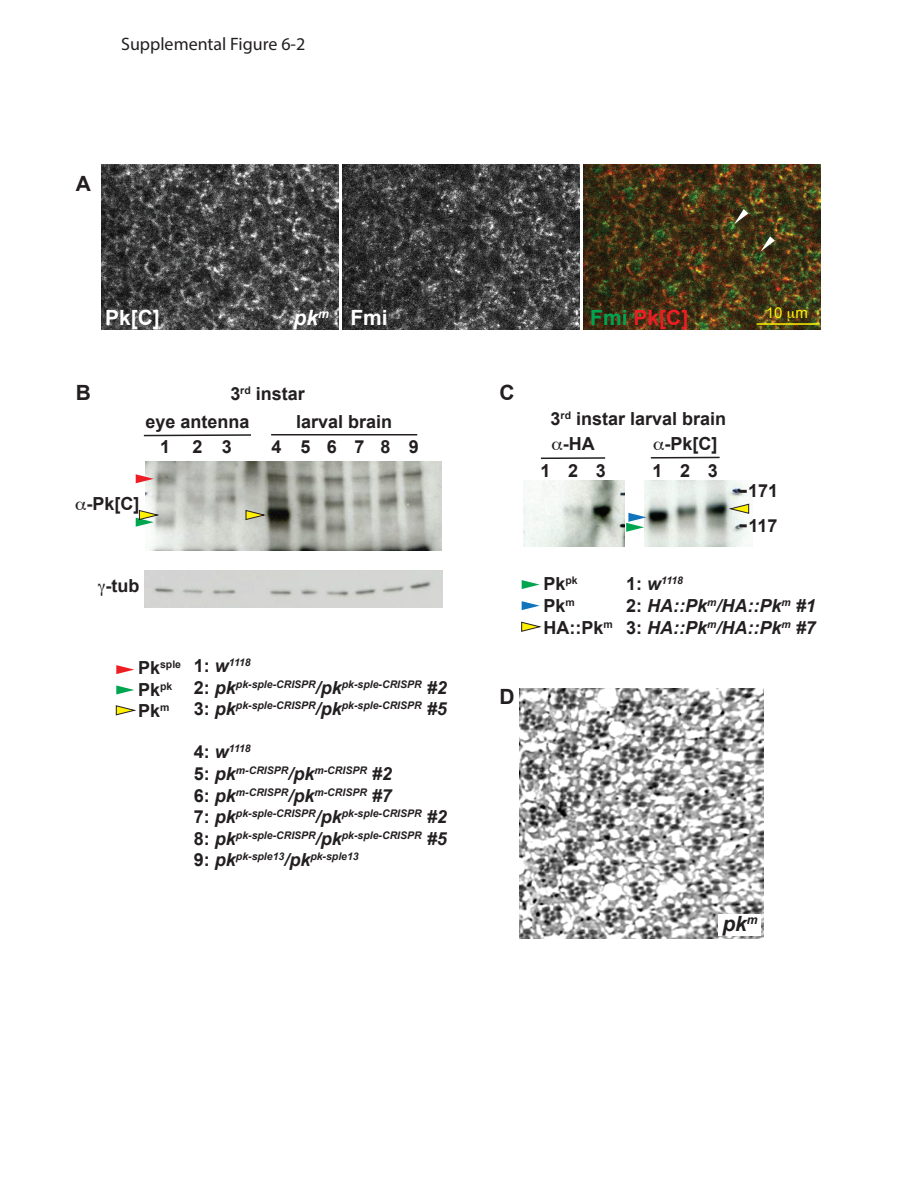
<style>
.page{position:relative;width:918px;height:1188px;background:#fff}
.page>*{position:absolute;margin:0;border:0;box-sizing:border-box;transform-origin:0 0}
.t1{font:700 21px "Arial";color:#fff}
.t2{font:700 21px "Arial";color:#ee1d23}
.t3{font:700 21px "Arial";color:#231f20}
.t4{font:italic 700 21px "Arial";color:#231f20}
.t5{font:italic 700 21px "Arial";color:#fff}
.t6{font:700 18px/21.6px "Arial";color:#231f20}
.t7{font:italic 700 18px/21.6px "Arial";color:#231f20}
.t8{font:18px "Myriad Pro";color:#231f20}
.t9{font:15px "Arial";color:#fff101}
.t10{font:italic 700 12.3px "Arial";color:#fff}
.t11{font:italic 700 10.5px/21.6px "Arial";color:#231f20}
.t12{font:700 10.5px "Arial";color:#231f20}
.s1{color:#00a54f}
.s2{font-size:18px}
.s3{font-style:normal;font-size:18px}
.s4{font-style:normal}
</style>
<div class="page">
<img style="left:583px;top:165px;width:237px;height:165px">
<img style="left:102px;top:165px;width:237px;height:165px">
<img style="left:343px;top:165px;width:237px;height:165px">
<img style="left:523px;top:481px;width:102px;height:65px">
<img style="left:644px;top:481px;width:106px;height:65px">
<img style="left:519px;top:688px;width:244px;height:250px">
<svg style="left:734px;top:209px;width:14px;height:15px"></svg>
<svg style="left:761px;top:236px;width:14px;height:16px"></svg>
<img style="left:146px;top:461px;width:296px;height:89px">
<img style="left:145px;top:570px;width:298px;height:38px">
<svg style="left:143px;top:434px;width:108px;height:3px"></svg>
<hr style="left:271px;top:434px;width:146px;height:1px;background:#231f20">
<svg style="left:136px;top:474px;width:18px;height:9px"></svg>
<svg style="left:246px;top:510px;width:20px;height:10px"></svg>
<svg style="left:116px;top:665px;width:18px;height:9px"></svg>
<svg style="left:116px;top:685px;width:18px;height:9px"></svg>
<svg style="left:116px;top:705px;width:20px;height:10px"></svg>
<hr style="left:541px;top:457px;width:64px;height:2px;background:#231f20">
<hr style="left:651px;top:457px;width:69px;height:2px;background:#231f20">
<svg style="left:729px;top:504px;width:20px;height:10px"></svg>
<svg style="left:740px;top:490px;width:7px;height:3px"></svg>
<svg style="left:740px;top:524px;width:7px;height:3px"></svg>
<div style="left:718px;top:914px;width:42px;height:22px;background:#fff"></div>
<svg style="left:522px;top:580px;width:18px;height:9px"></svg>
<svg style="left:521px;top:622px;width:20px;height:10px"></svg>
<svg style="left:522px;top:601px;width:18px;height:9px"></svg>
<svg style="left:626px;top:513px;width:20px;height:19px"></svg>
<svg style="left:136px;top:510px;width:23px;height:17px"></svg>
<hr style="left:757px;top:323px;width:60px;height:2px;background:#fff101">
<svg style="left:788px;top:312px;width:7px;height:10px"></svg>
<h2 class="t8" style="left:121px;top:33px;width:186px">Supplemental Figure 6-2</h2>
<h1 class="t3" style="left:76px;top:170px;width:17px">A</h1>
<h1 class="t1" style="left:105px;top:304px;width:56px">Pk[C]</h1>
<h1 class="t5" style="left:294px;top:304px;width:26px">pk</h1>
<h1 class="t1" style="left:350px;top:304px;width:39px">Fmi</h1>
<h1 class="t2" style="left:590px;top:304px;width:100px"><span class="s1">Fmi</span> Pk[C]</h1>
<p class="t10" style="left:318px;top:306px;width:12px">m</p>
<h1 class="t3" style="left:76px;top:379px;width:17px">B</h1>
<h1 class="t3" style="left:499px;top:379px;width:17px">C</h1>
<h2 class="t6" style="left:145px;top:381px;width:161px;line-height:27.8px;text-indent:85px">3<sup>rd</sup> instar eye antenna</h2>
<h2 class="t6" style="left:296px;top:411px;width:98px">larval brain</h2>
<h2 class="t6" style="left:87px;top:493px;width:54px">-Pk[C]</h2>
<h2 class="t6" style="left:160px;top:437px;width:73px">123</h2>
<h2 class="t6" style="left:272px;top:437px;width:149px">456789</h2>
<h2 class="t6" style="left:551px;top:408px;width:177px">3<sup>rd</sup> instar larval brain</h2>
<h2 class="t6" style="left:540px;top:461px;width:67px">123</h2>
<h2 class="t6" style="left:652px;top:461px;width:67px">123</h2>
<h2 class="t6" style="left:563px;top:433px;width:33px">-HA</h2>
<h2 class="t6" style="left:664px;top:433px;width:54px">-Pk[C]</h2>
<h3 class="t9" style="left:766px;top:303px;width:43px">10 m</h3>
<h2 class="t6" style="left:748px;top:473px;width:32px;line-height:35.1px">171<br>117</h2>
<h2 class="t6" style="left:106px;top:576px;width:35px">-tub</h2>
<p class="t12" style="left:138px;top:658px;width:45px"><span class="s2">Pk</span>sple</p>
<h2 class="t6" style="left:138px;top:679px;width:36px">Pk<sup>pk<br></sup>Pk<sup>m</sup></h2>
<p class="t11" style="left:194px;top:652px;width:254px"><span class="s3">1:</span> <span class="s2">w</span>1118<br><span class="s3">2:</span> <span class="s2">pk</span>pk-sple-CRISPR<span class="s2">/pk</span>pk-sple-CRISPR <span class="s2">#2<br></span><span class="s3">3:</span> <span class="s2">pk</span>pk-sple-CRISPR<span class="s2">/pk</span>pk-sple-CRISPR <span class="s2">#5</span></p>
<p class="t11" style="left:194px;top:738px;width:254px"><span class="s3">4:</span> <span class="s2">w</span>1118<br><span class="s3">5:</span> <span class="s2">pk</span>m-CRISPR<span class="s2">/pk</span>m-CRISPR <span class="s2">#2<br></span><span class="s3">6:</span> <span class="s2">pk</span>m-CRISPR<span class="s2">/pk</span>m-CRISPR <span class="s2">#7<br></span><span class="s3">7:</span> <span class="s2">pk</span>pk-sple-CRISPR<span class="s2">/pk</span>pk-sple-CRISPR <span class="s2">#2<br></span><span class="s3">8:</span> <span class="s2">pk</span>pk-sple-CRISPR<span class="s2">/pk</span>pk-sple-CRISPR <span class="s2">#5<br></span><span class="s3">9:</span> <span class="s2">pk</span>pk-sple13<span class="s2">/pk</span>pk-sple13</p>
<h1 class="t3" style="left:499px;top:683px;width:17px">D</h1>
<h2 class="t6" style="left:543px;top:574px;width:71px">Pk<sup>pk<br></sup>Pk<sup>m<br></sup>HA::Pk<sup>m</sup></h2>
<p class="t11" style="left:626px;top:570px;width:58px"><span class="s3">1:</span> <span class="s2">w</span>1118</p>
<h2 class="t7" style="left:626px;top:596px;width:191px"><span class="s4">2:</span> HA::Pk<sup>m</sup>/HA::Pk<sup>m</sup> #1<br><span class="s4">3:</span> HA::Pk<sup>m</sup>/HA::Pk<sup>m</sup> #7</h2>
<h1 class="t4" style="left:722px;top:910px;width:37px">pk<sup>m</sup></h1>
</div>
